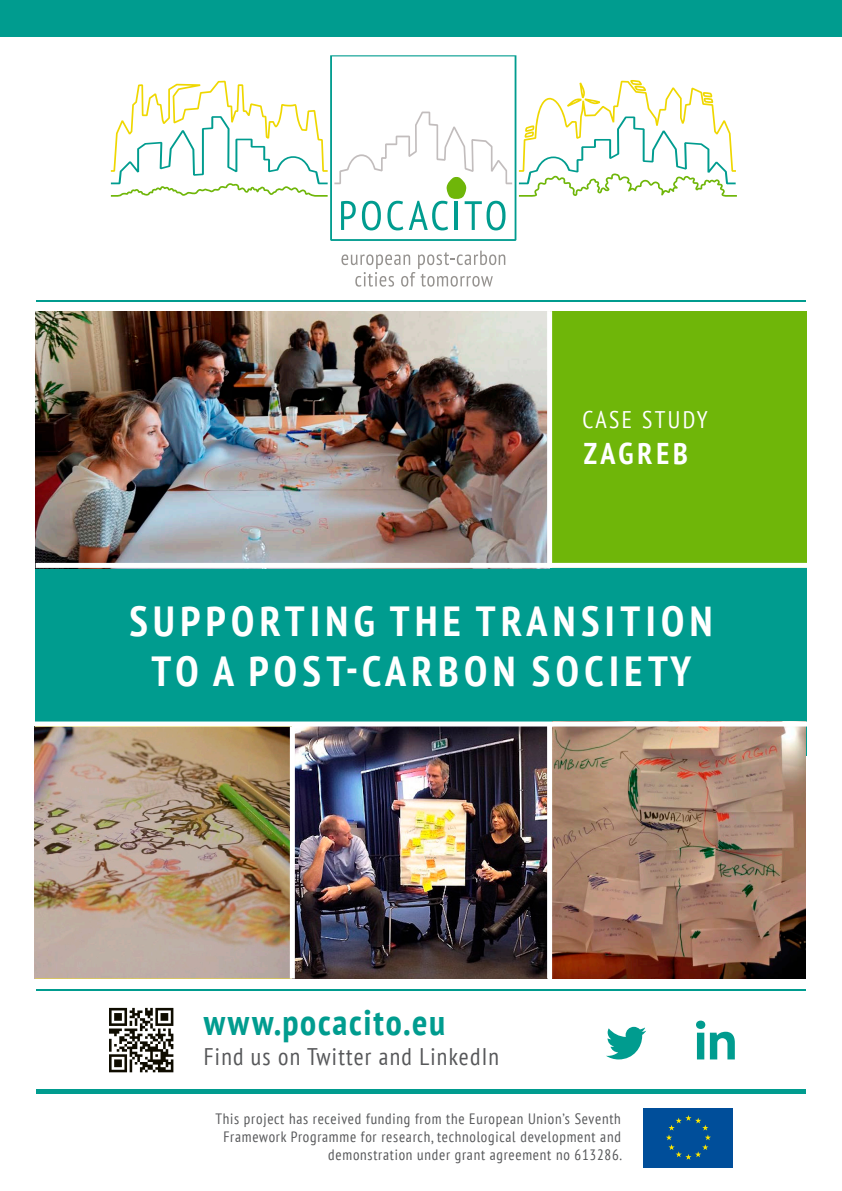
<style>
.page{position:relative;width:842px;height:1191px;background:#fff}
.page>*{position:absolute;margin:0;border:0;box-sizing:border-box;transform-origin:0 0}
.t1{font:700 condensed 42px "PT Sans";letter-spacing:.13em;color:#fff}
.t2{font:700 condensed 36px "PT Sans";letter-spacing:.05em;color:#009c8f}
.t3{font:700 condensed 30px "PT Sans";letter-spacing:.13em;color:#fff}
.t4{font:condensed 24px "PT Sans";letter-spacing:.05em;color:#57585a}
.t5{font:condensed 24px "PT Sans";letter-spacing:.1em;color:#fff}
.t6{font:condensed 15px/18px "PT Sans";letter-spacing:.05em;color:#57585a;text-align:right}
</style>
<div class="page">
<div style="left:258px;top:533px;width:322px;height:223px;background:#009c8f"></div>
<div style="left:550px;top:533px;width:256px;height:223px;background:#009c8f"></div>
<div style="left:35px;top:533px;width:257px;height:223px;background:#009c8f"></div>
<div style="left:550px;top:311px;width:257px;height:257px;background:#6fb609"></div>
<img style="left:36px;top:311px;width:511px;height:252px">
<svg style="left:341px;top:251px;width:164px;height:36px"></svg>
<svg style="left:111px;top:55px;width:626px;height:186px"></svg>
<div style="left:0;top:0;width:842px;height:36px;background:#009c8f"></div>
<svg style="left:643px;top:1108px;width:90px;height:60px"></svg>
<div style="left:644px;top:1107px;width:89px;height:60px;background:#004e9a"></div>
<svg style="left:666px;top:1115px;width:45px;height:44px"></svg>
<hr style="left:36px;top:1089px;width:770px;height:4px;background:#009c8f">
<svg style="left:173px;top:1008px;width:1px;height:64px"></svg>
<svg style="left:109px;top:1008px;width:64px;height:64px"></svg>
<svg style="left:606px;top:1026px;width:40px;height:33px"></svg>
<svg style="left:696px;top:1020px;width:39px;height:39px"></svg>
<hr style="left:36px;top:989px;width:770px;height:1px;background:#009c8f">
<hr style="left:36px;top:300px;width:770px;height:1px;background:#009c8f">
<img style="left:292px;top:726px;width:255px;height:253px">
<img style="left:35px;top:726px;width:255px;height:252px">
<div style="left:547px;top:311px;width:5px;height:257px;background:#fff"></div>
<div style="left:290px;top:726px;width:5px;height:252px;background:#fff"></div>
<img style="left:552px;top:726px;width:254px;height:253px">
<div style="left:35px;top:721px;width:797px;height:5px;background:#fff"></div>
<div style="left:547px;top:726px;width:5px;height:252px;background:#fff"></div>
<div style="left:36px;top:563px;width:775px;height:5px;background:#fff"></div>
<p class="t5" style="left:583px;top:404px;width:127px">CASE STUDY</p>
<p class="t3" style="left:584px;top:434px;width:106px">ZAGREB</p>
<p class="t1" style="left:129px;top:593px;width:585px">SUPPORTING THE TRANSITION</p>
<p class="t1" style="left:152px;top:643px;width:541px">TO A POST-CARBON SOCIETY</p>
<p class="t2" style="left:204px;top:998px;width:243px">www.pocacito.eu</p>
<p class="t4" style="left:204px;top:1041px;width:297px">Find us on Twitter and LinkedIn</p>
<p class="t6" style="left:215px;top:1109px;width:408px">This project has received funding from the European Union’s Seventh<br>Framework Programme for research, technological development and demonstration under grant agreement no 613286.</p>
</div>
